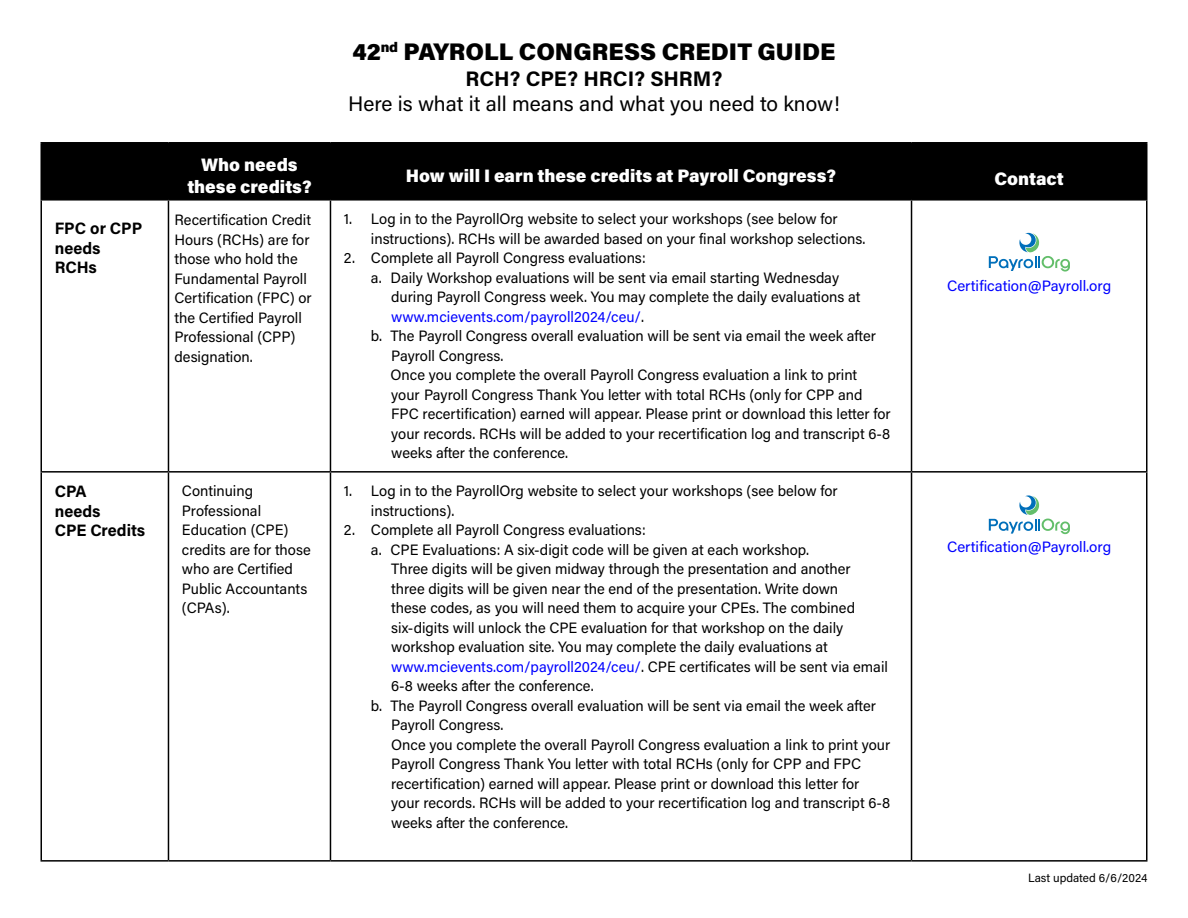
<style>
.page{position:relative;width:1188px;height:918px;background:#fff}
.page>*{position:absolute;margin:0;border:0;box-sizing:border-box;transform-origin:0 0}
.t1{font:900 24px "Acumin Pro";color:#000}
.t2{font:21px "Acumin Pro";color:#000}
.t3{font:700 21px "Acumin Pro";letter-spacing:-.005em;color:#000}
.t4{font:900 18px/21.6px "Acumin Pro";color:#fff;text-align:center}
.t5{font:700 16.5px/19.5px "Acumin Pro";color:#000}
.t6{font:15px/19.5px "Acumin Pro";color:#000}
.t7{font:15px "Acumin Pro";color:#00f}
.t8{font:12px "Acumin Pro";color:#000}
.s1{color:#000}
</style>
<div class="page">
<div style="left:42px;top:144px;width:1104px;height:55px;background:#000"></div>
<hr style="left:40px;top:142px;width:128px;height:2px;background:#000">
<hr style="left:40px;top:144px;width:2px;height:55px;background:#000">
<hr style="left:168px;top:142px;width:162px;height:2px;background:#000">
<hr style="left:168px;top:144px;width:1px;height:55px;background:#000">
<hr style="left:330px;top:142px;width:582px;height:2px;background:#000">
<hr style="left:330px;top:144px;width:1px;height:55px;background:#000">
<hr style="left:912px;top:142px;width:236px;height:2px;background:#000">
<hr style="left:911px;top:144px;width:1px;height:55px;background:#000">
<hr style="left:1146px;top:144px;width:2px;height:55px;background:#000">
<hr style="left:40px;top:199px;width:128px;height:2px;background:#000">
<hr style="left:40px;top:201px;width:2px;height:270px;background:#000">
<hr style="left:168px;top:199px;width:162px;height:2px;background:#000">
<hr style="left:168px;top:201px;width:1px;height:270px;background:#000">
<hr style="left:330px;top:199px;width:582px;height:2px;background:#000">
<hr style="left:330px;top:201px;width:1px;height:270px;background:#000">
<hr style="left:912px;top:199px;width:236px;height:2px;background:#000">
<hr style="left:911px;top:201px;width:1px;height:270px;background:#000">
<hr style="left:1146px;top:201px;width:2px;height:270px;background:#000">
<hr style="left:40px;top:471px;width:128px;height:2px;background:#000">
<hr style="left:40px;top:473px;width:2px;height:387px;background:#000">
<hr style="left:168px;top:471px;width:162px;height:2px;background:#000">
<hr style="left:168px;top:473px;width:1px;height:387px;background:#000">
<hr style="left:330px;top:471px;width:582px;height:2px;background:#000">
<hr style="left:330px;top:473px;width:1px;height:387px;background:#000">
<hr style="left:912px;top:471px;width:236px;height:2px;background:#000">
<hr style="left:911px;top:473px;width:1px;height:387px;background:#000">
<hr style="left:1146px;top:473px;width:2px;height:387px;background:#000">
<hr style="left:40px;top:860px;width:128px;height:2px;background:#000">
<hr style="left:168px;top:860px;width:162px;height:2px;background:#000">
<hr style="left:330px;top:860px;width:582px;height:2px;background:#000">
<hr style="left:912px;top:860px;width:236px;height:2px;background:#000">
<svg style="left:989px;top:495px;width:81px;height:39px"></svg>
<svg style="left:989px;top:233px;width:81px;height:39px"></svg>
<h1 class="t1" style="left:353px;top:35px;width:484px">42<sup>nd</sup> PAYROLL CONGRESS CREDIT GUIDE</h1>
<h2 class="t3" style="left:465px;top:64px;width:259px">RCH? CPE? HRCI? SHRM?</h2>
<h2 class="t2" style="left:348px;top:89px;width:493px">Here is what it all means and what you need to know!</h2>
<p class="t4" style="left:187px;top:153px;width:126px">Who needs these credits?</p>
<p class="t4" style="left:406px;top:164px;width:432px">How will I earn these credits at Payroll Congress?</p>
<p class="t4" style="left:994px;top:167px;width:71px">Contact</p>
<p class="t5" style="left:55px;top:218px;width:89px">FPC or CPP needs<br>RCHs</p>
<p class="t6" style="left:174px;top:210px;width:139px">Recertification Credit<br>Hours (RCHs) are for those who hold the<br>Fundamental Payroll<br>Certification (FPC) or the Certified Payroll<br>Professional (CPP) designation.</p>
<p class="t6" style="left:371px;top:209px;width:496px;text-indent:-27px">1. Log in to the PayrollOrg website to select your workshops (see below for instructions). RCHs will be awarded based on your final workshop selections.</p>
<p class="t6" style="left:344px;top:248px;width:303px">2. Complete all Payroll Congress evaluations:</p>
<p class="t6" style="left:371px;top:267px;width:470px">a. Daily Workshop evaluations will be sent via email starting Wednesday</p>
<p class="t6" style="left:391px;top:287px;width:471px">during Payroll Congress week. You may complete the daily evaluations at</p>
<p class="t7" style="left:391px;top:306px;width:254px">www.mcievents.com/payroll2024/ceu/<span class="s1">.</span></p>
<p class="t6" style="left:371px;top:326px;width:506px">b. The Payroll Congress overall evaluation will be sent via email the week after</p>
<p class="t6" style="left:391px;top:345px;width:114px">Payroll Congress.</p>
<p class="t6" style="left:390px;top:365px;width:468px">Once you complete the overall Payroll Congress evaluation a link to print</p>
<p class="t6" style="left:391px;top:384px;width:473px">your Payroll Congress Thank You letter with total RCHs (only for CPP and</p>
<p class="t6" style="left:391px;top:404px;width:501px">FPC recertification) earned will appear. Please print or download this letter for</p>
<p class="t6" style="left:391px;top:423px;width:500px">your records. RCHs will be added to your recertification log and transcript 6-8</p>
<p class="t6" style="left:391px;top:443px;width:179px">weeks after the conference.</p>
<p class="t5" style="left:55px;top:481px;width:92px">CPA<br>needs<br>CPE Credits</p>
<p class="t6" style="left:182px;top:481px;width:130px">Continuing<br>Professional<br>Education (CPE) credits are for those who are Certified<br>Public Accountants (CPAs).</p>
<p class="t6" style="left:371px;top:481px;width:468px;text-indent:-27px">1. Log in to the PayrollOrg website to select your workshops (see below for instructions).</p>
<p class="t6" style="left:344px;top:520px;width:303px">2. Complete all Payroll Congress evaluations:</p>
<p class="t6" style="left:371px;top:539px;width:440px">a. CPE Evaluations: A six-digit code will be given at each workshop.</p>
<p class="t6" style="left:391px;top:559px;width:461px">Three digits will be given midway through the presentation and another</p>
<p class="t6" style="left:391px;top:578px;width:448px">three digits will be given near the end of the presentation. Write down</p>
<p class="t6" style="left:391px;top:598px;width:465px">these codes, as you will need them to acquire your CPEs. The combined</p>
<p class="t6" style="left:391px;top:617px;width:454px">six-digits will unlock the CPE evaluation for that workshop on the daily</p>
<p class="t6" style="left:391px;top:637px;width:438px">workshop evaluation site. You may complete the daily evaluations at</p>
<p class="t7" style="left:391px;top:656px;width:498px">www.mcievents.com/payroll2024/ceu/<span class="s1">. CPE certificates will be sent via email</span></p>
<p class="t6" style="left:391px;top:676px;width:204px">6-8 weeks after the conference.</p>
<p class="t6" style="left:371px;top:695px;width:506px">b. The Payroll Congress overall evaluation will be sent via email the week after</p>
<p class="t6" style="left:391px;top:715px;width:114px">Payroll Congress.</p>
<p class="t6" style="left:391px;top:734px;width:501px">Once you complete the overall Payroll Congress evaluation a link to print your</p>
<p class="t6" style="left:391px;top:754px;width:472px">Payroll Congress Thank You letter with total RCHs (only for CPP and FPC</p>
<p class="t6" style="left:391px;top:773px;width:470px">recertification) earned will appear. Please print or download this letter for</p>
<p class="t6" style="left:391px;top:793px;width:500px">your records. RCHs will be added to your recertification log and transcript 6-8</p>
<p class="t6" style="left:391px;top:812px;width:179px">weeks after the conference.</p>
<p class="t7" style="left:947px;top:275px;width:166px">Certification@Payroll.org</p>
<p class="t7" style="left:947px;top:537px;width:166px">Certification@Payroll.org</p>
<p class="t8" style="left:1028px;top:870px;width:121px">Last updated 6/6/2024</p>
</div>
